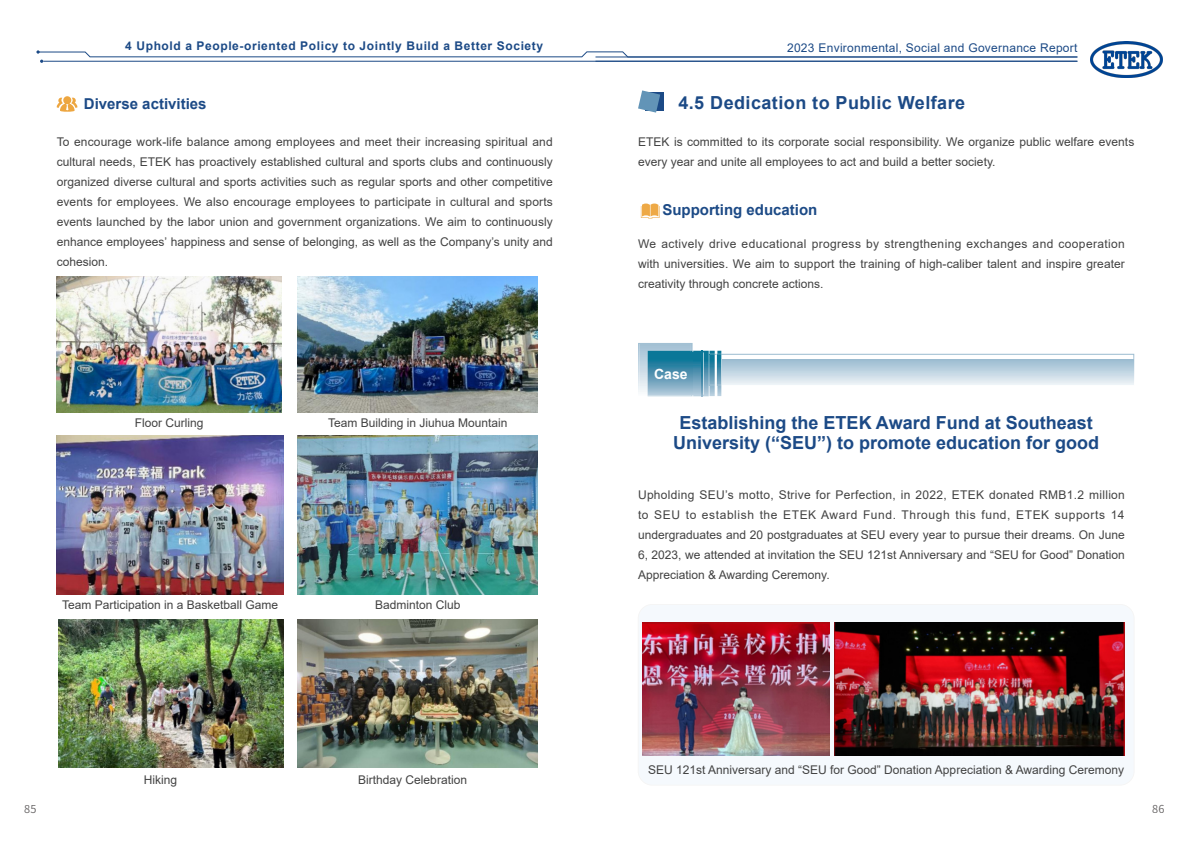
<style>
.page{position:relative;width:1191px;height:842px;background:#fff}
.page>*{position:absolute;margin:0;border:0;box-sizing:border-box;transform-origin:0 0}
.t1{font:700 18px/20px "Arial";color:#1c4a86;text-align:center}
.t2{font:700 18px "Arial";letter-spacing:.025em;color:#1c4a86}
.t3{font:700 15px "Arial";color:#1c4a86}
.t4{font:700 14px "Arial";color:#fff}
.t5{font:12px/20px "Arial";color:#424242;text-align:justify}
.t6{font:700 12px "Arial";letter-spacing:.05em;color:#1c4a86}
.t7{font:12px "Arial";letter-spacing:.025em;color:#1c4a86}
.t8{font:11px "Source Han Sans SC";color:#231f20}
</style>
<div class="page">
<div style="left:638px;top:604px;width:496px;height:181px;background:#f5f9fd;border-radius:14px"></div>
<div style="left:638px;top:604px;width:496px;height:181px;border:1px solid #231f20;border-radius:14px"></div>
<img style="left:57px;top:276px;width:224px;height:136px">
<img style="left:298px;top:276px;width:240px;height:136px">
<img style="left:57px;top:436px;width:226px;height:159px">
<img style="left:298px;top:436px;width:240px;height:159px">
<img style="left:59px;top:619px;width:224px;height:148px">
<img style="left:298px;top:619px;width:240px;height:148px">
<svg style="left:57px;top:96px;width:20px;height:16px"></svg>
<div style="left:645px;top:92px;width:18px;height:19px;background:#1c4a86"></div>
<svg style="left:638px;top:90px;width:22px;height:23px"></svg>
<svg style="left:641px;top:204px;width:18px;height:14px"></svg>
<svg style="left:638px;top:343px;width:496px;height:54px"></svg>
<img style="left:708px;top:354px;width:6px;height:32px">
<svg style="left:722px;top:360px;width:411px;height:25px;background:#c4d7e3"></svg>
<img style="left:709px;top:355px;width:5px;height:30px">
<img style="left:711px;top:355px;width:1px;height:30px">
<img style="left:717px;top:355px;width:4px;height:30px">
<img style="left:834px;top:622px;width:290px;height:133px">
<img style="left:642px;top:622px;width:187px;height:133px">
<img style="left:1090px;top:42px;width:72px;height:36px">
<svg style="left:36px;top:50px;width:1042px;height:13px"></svg>
<p class="t6" style="left:125px;top:37px;width:419px">4 Uphold a People-oriented Policy to Jointly Build a Better Society</p>
<p class="t7" style="left:787px;top:40px;width:292px">2023 Environmental, Social and Governance Report</p>
<p class="t3" style="left:84px;top:93px;width:124px">Diverse activities</p>
<p class="t5" style="left:57px;top:132px;width:498px">To encourage work-life balance among employees and meet their increasing spiritual and cultural needs, ETEK has proactively established cultural and sports clubs and continuously organized diverse cultural and sports activities such as regular sports and other competitive events for employees. We also encourage employees to participate in cultural and sports events launched by the labor union and government organizations. We aim to continuously enhance employees’ happiness and sense of belonging, as well as the Company’s unity and cohesion.</p>
<p class="t5" style="left:135px;top:413px;width:70px">Floor Curling</p>
<p class="t5" style="left:328px;top:413px;width:181px">Team Building in Jiuhua Mountain</p>
<p class="t5" style="left:62px;top:594px;width:218px">Team Participation in a Basketball Game</p>
<p class="t5" style="left:375px;top:594px;width:87px">Badminton Club</p>
<p class="t5" style="left:144px;top:769px;width:35px">Hiking</p>
<p class="t5" style="left:358px;top:769px;width:110px">Birthday Celebration</p>
<p class="t2" style="left:678px;top:90px;width:288px">4.5 Dedication to Public Welfare</p>
<p class="t5" style="left:638px;top:132px;width:498px">ETEK is committed to its corporate social responsibility. We organize public welfare events every year and unite all employees to act and build a better society.</p>
<p class="t3" style="left:662px;top:199px;width:157px">Supporting education</p>
<p class="t5" style="left:638px;top:234px;width:488px">We actively drive educational progress by strengthening exchanges and cooperation with universities. We aim to support the training of high-caliber talent and inspire greater creativity through concrete actions.</p>
<p class="t4" style="left:654px;top:365px;width:35px">Case</p>
<p class="t1" style="left:673px;top:413px;width:428px">Establishing the ETEK Award Fund at Southeast<br>University (“SEU”) to promote education for good</p>
<p class="t5" style="left:638px;top:485px;width:488px">Upholding SEU’s motto, Strive for Perfection, in 2022, ETEK donated RMB1.2 million to SEU to establish the ETEK Award Fund. Through this fund, ETEK supports 14 undergraduates and 20 postgraduates at SEU every year to pursue their dreams. On June 6, 2023, we attended at invitation the SEU 121st Anniversary and “SEU for Good” Donation Appreciation &amp; Awarding Ceremony.</p>
<p class="t5" style="left:648px;top:760px;width:478px">SEU 121st Anniversary and “SEU for Good” Donation Appreciation &amp; Awarding Ceremony</p>
<p class="t8" style="left:24px;top:803px;width:14px">85</p>
<p class="t8" style="left:1152px;top:802px;width:14px">86</p>
</div>
